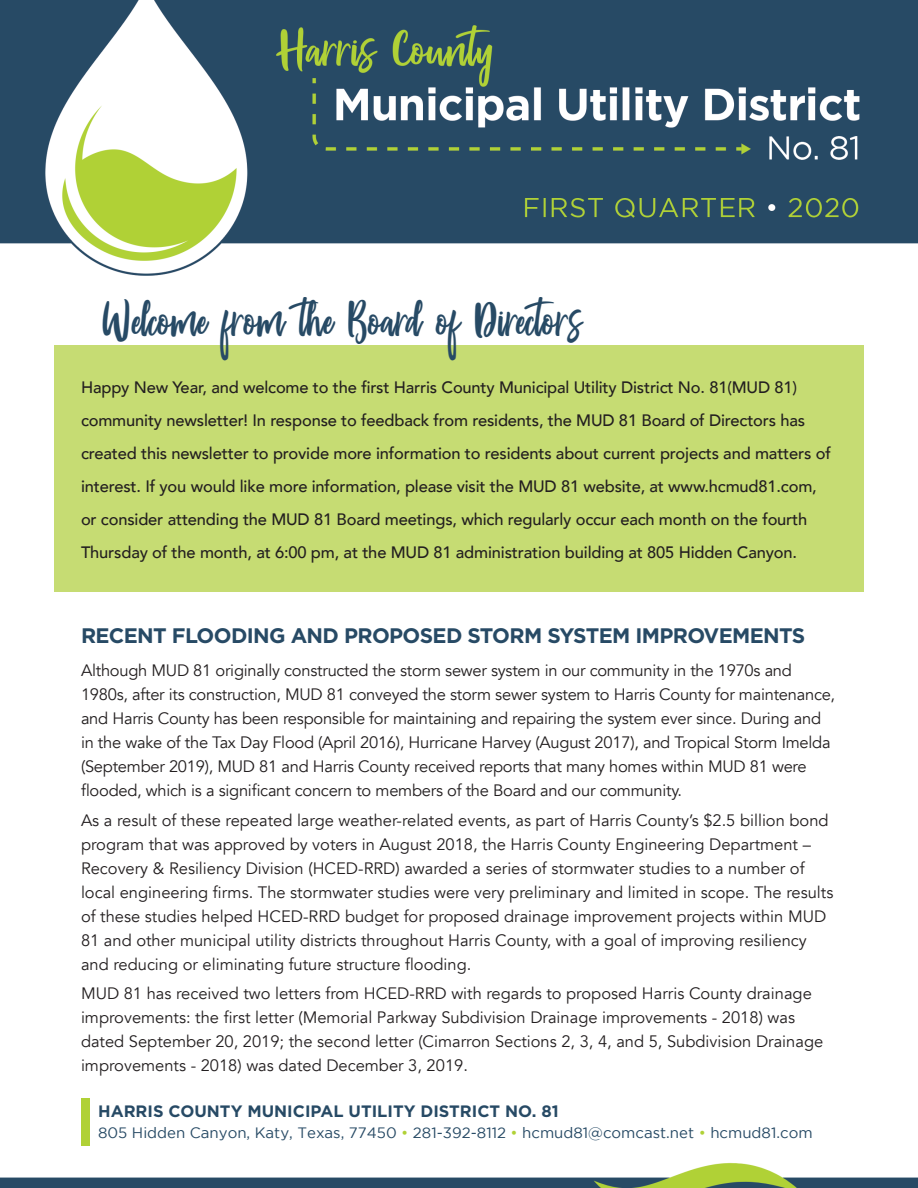
<style>
.page{position:relative;width:918px;height:1188px;background:#fff}
.page>*{position:absolute;margin:0;border:0;box-sizing:border-box;transform-origin:0 0}
.t1{font:39px "Passengers Script";color:#274a65}
.t2{font:700 21px "Gotham";letter-spacing:-.03em;color:#274a65}
.t3{font:16.5px/24px "Avenir";color:#231f20}
.t4{font:500 16.5px/33px "Avenir";letter-spacing:-.01em;color:#231f20}
.t5{font:700 16.5px "Gotham";color:#274a65}
.t6{font:15px "Gotham";color:#274a65}
.s1{color:#b0d136}
</style>
<div class="page">
<img style="left:0;top:0;width:918px;height:1188px">
<div style="left:54px;top:346px;width:810px;height:246px;background:#c6dc73"></div>
<div style="left:81px;top:1099px;width:9px;height:47px;background:#b0d136"></div>
<p class="t1" style="left:102px;top:295px;width:481px">Welcome from the Board of Directors</p>
<p class="t4" style="left:81px;top:370px;width:751px">Happy New Year, and welcome to the first Harris County Municipal Utility District No. 81(MUD 81) community newsletter! In response to feedback from residents, the MUD 81 Board of Directors has created this newsletter to provide more information to residents about current projects and matters of interest. If you would like more information, please visit the MUD 81 website, at www.hcmud81.com, or consider attending the MUD 81 Board meetings, which regularly occur each month on the fourth Thursday of the month, at 6:00 pm, at the MUD 81 administration building at 805 Hidden Canyon.</p>
<p class="t2" style="left:81px;top:623px;width:726px">RECENT FLOODING AND PROPOSED STORM SYSTEM IMPROVEMENTS</p>
<p class="t3" style="left:81px;top:659px;width:756px">Although MUD 81 originally constructed the storm sewer system in our community in the 1970s and 1980s, after its construction, MUD 81 conveyed the storm sewer system to Harris County for maintenance, and Harris County has been responsible for maintaining and repairing the system ever since. During and in the wake of the Tax Day Flood (April 2016), Hurricane Harvey (August 2017), and Tropical Storm Imelda (September 2019), MUD 81 and Harris County received reports that many homes within MUD 81 were flooded, which is a significant concern to members of the Board and our community.</p>
<p class="t3" style="left:81px;top:808px;width:754px">As a result of these repeated large weather-related events, as part of Harris County’s $2.5 billion bond program that was approved by voters in August 2018, the Harris County Engineering Department – Recovery &amp; Resiliency Division (HCED-RRD) awarded a series of stormwater studies to a number of local engineering firms. The stormwater studies were very preliminary and limited in scope. The results of these studies helped HCED-RRD budget for proposed drainage improvement projects within MUD 81 and other municipal utility districts throughout Harris County, with a goal of improving resiliency and reducing or eliminating future structure flooding.</p>
<p class="t3" style="left:81px;top:982px;width:744px">MUD 81 has received two letters from HCED-RRD with regards to proposed Harris County drainage improvements: the first letter (Memorial Parkway Subdivision Drainage improvements - 2018) was dated September 20, 2019; the second letter (Cimarron Sections 2, 3, 4, and 5, Subdivision Drainage improvements - 2018) was dated December 3, 2019.</p>
<p class="t5" style="left:98px;top:1102px;width:462px">HARRIS COUNTY MUNICIPAL UTILITY DISTRICT NO. 81</p>
<p class="t6" style="left:98px;top:1125px;width:716px">805 Hidden Canyon, Katy, Texas, 77450 <span class="s1">•</span> 281-392-8112 <span class="s1">•</span> hcmud81@comcast.net <span class="s1">•</span> hcmud81.com</p>
</div>
